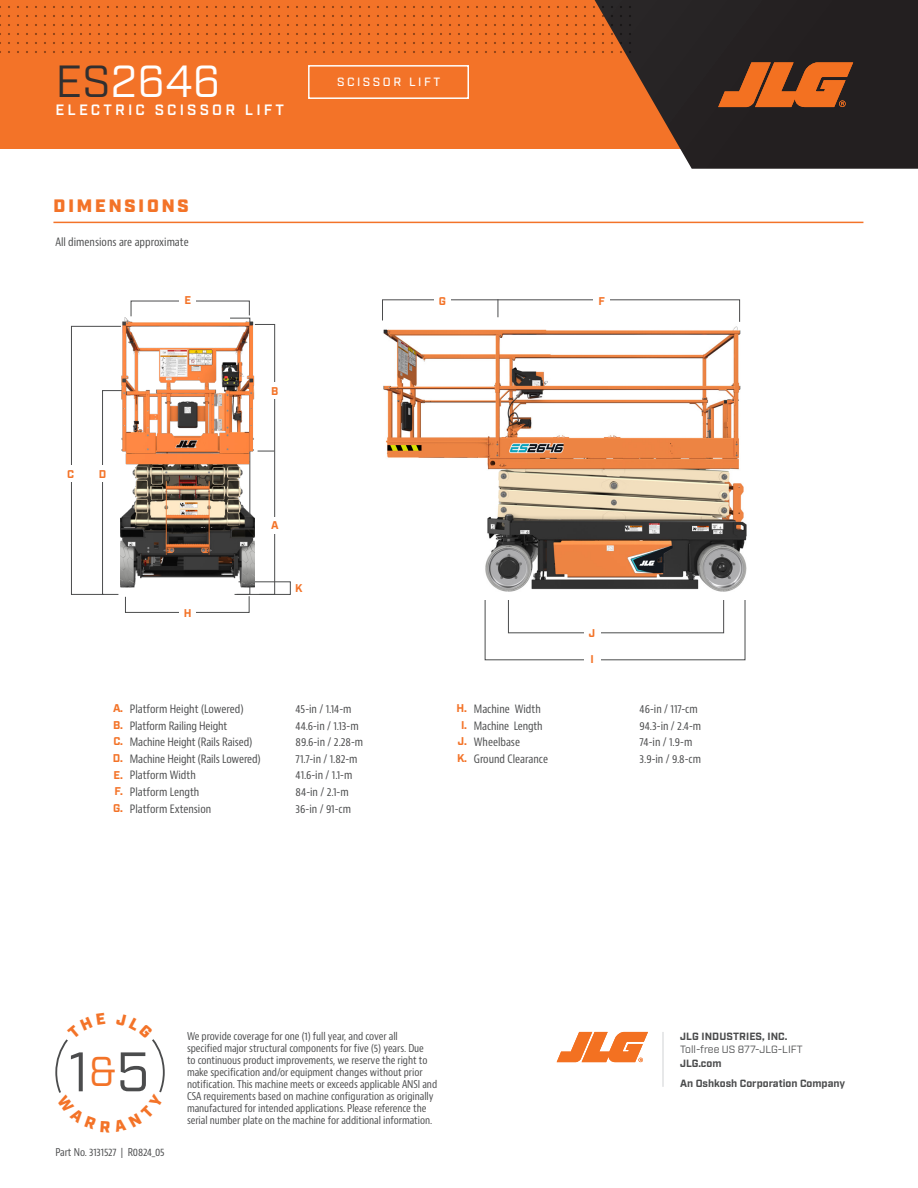
<style>
.page{position:relative;width:918px;height:1188px;background:#fff}
.page>*{position:absolute;margin:0;border:0;box-sizing:border-box;transform-origin:0 0}
.t1{font:55.5px "Industry";color:#4b4c4d}
.Product_Name{font:45px "Industry";color:#fff}
.t2{font:900 18px "Industry";letter-spacing:.16em;color:#f37328}
.Series{font:600 15px "Industry";letter-spacing:.21em;color:#fff}
.t3{font:500 12px "Industry";letter-spacing:.21em;color:#fff}
.Product_Body_Copy{font:condensed 11.25px "Bernino Sans";color:#4b4c4d}
.Product_Body_Copy-2{font:700 11.25px "Industry";color:#f37328}
.t4{font:condensed 10.5px/12px "Bernino Sans";letter-spacing:-.005em;color:#4b4c4d}
.t5{font:700 10.5px "Industry";color:#4b4c4d}
.t6{font:10.5px "Industry";color:#4b4c4d}
.s1{color:#312f30}
.s2{font-size:41.7px;color:#f37328}
</style>
<div class="page">
<div style="left:0;top:0;width:694px;height:149px;background:#f37328"></div>
<svg style="left:625px;top:0;width:293px;height:169px;background:#372c28"></svg>
<svg style="left:718px;top:62px;width:135px;height:45px;background:#af5620"></svg>
<svg style="left:557px;top:1032px;width:91px;height:30px"></svg>
<hr style="left:663px;top:1032px;width:1px;height:55px;background:#d1d2d4">
<svg style="left:0;top:0;width:632px;height:54px"></svg>
<hr style="left:53px;top:222px;width:810px;height:1px;background:#f37328">
<svg style="left:485px;top:600px;width:260px;height:60px"></svg>
<svg style="left:382px;top:299px;width:358px;height:23px"></svg>
<div style="left:434px;top:292px;width:16px;height:16px;background:#fff"></div>
<div style="left:594px;top:292px;width:16px;height:16px;background:#fff"></div>
<div style="left:584px;top:624px;width:16px;height:17px;background:#fff"></div>
<div style="left:584px;top:650px;width:16px;height:16px;background:#fff"></div>
<img style="left:383px;top:326px;width:364px;height:266px">
<svg style="left:71px;top:301px;width:220px;height:312px"></svg>
<div style="left:267px;top:382px;width:16px;height:16px;background:#fff"></div>
<div style="left:267px;top:517px;width:16px;height:16px;background:#fff"></div>
<div style="left:308px;top:65px;width:161px;height:34px;border:2px solid #fff"></div>
<svg style="left:55px;top:1039px;width:110px;height:54px"></svg>
<p class="Product_Name" style="left:56px;top:55px;width:167px"><span class="s1">ES</span>2646</p>
<p class="Series" style="left:55px;top:101px;width:230px">ELECTRIC SCISSOR LIFT</p>
<p class="t2" style="left:54px;top:195px;width:137px">DIMENSIONS</p>
<p class="Product_Body_Copy" style="left:55px;top:235px;width:135px">All dimensions are approximate</p>
<p class="Product_Body_Copy-2" style="left:67px;top:467px;width:9px">C</p>
<p class="Product_Body_Copy-2" style="left:99px;top:467px;width:9px">D</p>
<p class="Product_Body_Copy-2" style="left:185px;top:293px;width:8px">E</p>
<p class="Product_Body_Copy-2" style="left:184px;top:606px;width:9px">H</p>
<p class="Product_Body_Copy-2" style="left:246px;top:378px;width:9px">B</p>
<p class="Product_Body_Copy-2" style="left:271px;top:384px;width:9px">B</p>
<p class="Product_Body_Copy-2" style="left:271px;top:519px;width:9px">A</p>
<p class="Product_Body_Copy-2" style="left:295px;top:581px;width:9px">K</p>
<p class="t3" style="left:337px;top:75px;width:105px">SCISSOR LIFT</p>
<p class="Product_Body_Copy-2" style="left:439px;top:294px;width:9px">G</p>
<p class="Product_Body_Copy-2" style="left:599px;top:294px;width:8px">F</p>
<p class="Product_Body_Copy-2" style="left:589px;top:626px;width:8px">J</p>
<p class="Product_Body_Copy-2" style="left:590px;top:652px;width:5px">I</p>
<p class="Product_Body_Copy-2" style="left:113px;top:701px;width:12px">A.</p>
<p class="Product_Body_Copy" style="left:130px;top:702px;width:115px">Platform Height (Lowered)</p>
<p class="Product_Body_Copy" style="left:296px;top:702px;width:57px">45-in / 1.14-m</p>
<p class="Product_Body_Copy-2" style="left:113px;top:718px;width:11px">B.</p>
<p class="Product_Body_Copy" style="left:130px;top:719px;width:99px">Platform Railing Height</p>
<p class="Product_Body_Copy" style="left:296px;top:719px;width:65px">44.6-in / 1.13-m</p>
<p class="Product_Body_Copy-2" style="left:113px;top:735px;width:11px">C.</p>
<p class="Product_Body_Copy" style="left:130px;top:735px;width:124px">Machine Height (Rails Raised)</p>
<p class="Product_Body_Copy" style="left:296px;top:735px;width:69px">89.6-in / 2.28-m</p>
<p class="Product_Body_Copy-2" style="left:113px;top:751px;width:12px">D.</p>
<p class="Product_Body_Copy" style="left:130px;top:752px;width:132px">Machine Height (Rails Lowered)</p>
<p class="Product_Body_Copy" style="left:296px;top:752px;width:63px">71.7-in / 1.82-m</p>
<p class="Product_Body_Copy-2" style="left:114px;top:768px;width:11px">E.</p>
<p class="Product_Body_Copy" style="left:130px;top:768px;width:67px">Platform Width</p>
<p class="Product_Body_Copy" style="left:296px;top:768px;width:58px">41.6-in / 1.1-m</p>
<p class="Product_Body_Copy-2" style="left:114px;top:785px;width:10px">F.</p>
<p class="Product_Body_Copy" style="left:130px;top:785px;width:71px">Platform Length</p>
<p class="Product_Body_Copy" style="left:296px;top:785px;width:54px">84-in / 2.1-m</p>
<p class="Product_Body_Copy-2" style="left:113px;top:801px;width:11px">G.</p>
<p class="Product_Body_Copy" style="left:130px;top:802px;width:83px">Platform Extension</p>
<p class="Product_Body_Copy" style="left:296px;top:802px;width:57px">36-in / 91-cm</p>
<p class="Product_Body_Copy-2" style="left:456px;top:701px;width:12px">H.</p>
<p class="Product_Body_Copy" style="left:474px;top:702px;width:68px">Machine Width</p>
<p class="Product_Body_Copy" style="left:640px;top:702px;width:60px">46-in / 117-cm</p>
<p class="Product_Body_Copy-2" style="left:461px;top:718px;width:8px">I.</p>
<p class="Product_Body_Copy" style="left:474px;top:719px;width:70px">Machine Length</p>
<p class="Product_Body_Copy" style="left:640px;top:719px;width:63px">94.3-in / 2.4-m</p>
<p class="Product_Body_Copy-2" style="left:458px;top:735px;width:11px">J.</p>
<p class="Product_Body_Copy" style="left:474px;top:735px;width:48px">Wheelbase</p>
<p class="Product_Body_Copy" style="left:640px;top:735px;width:54px">74-in / 1.9-m</p>
<p class="Product_Body_Copy-2" style="left:457px;top:751px;width:12px">K.</p>
<p class="Product_Body_Copy" style="left:474px;top:752px;width:76px">Ground Clearance</p>
<p class="Product_Body_Copy" style="left:640px;top:752px;width:63px">3.9-in / 9.8-cm</p>
<p class="t1" style="left:68px;top:1039px;width:83px">1<span class="s2">&amp;</span>5</p>
<p class="t4" style="left:55px;top:1147px;width:111px">Part No. 3131527 | R0824_05</p>
<p class="t4" style="left:187px;top:1031px;width:252px">We provide coverage for one (1) full year, and cover all<br>specified major structural components for five (5) years. Due<br>to continuous product improvements, we reserve the right to make specification and/or equipment changes without prior notification. This machine meets or exceeds applicable ANSI and CSA requirements based on machine configuration as originally manufactured for intended applications. Please reference the serial number plate on the machine for additional information.</p>
<p class="t5" style="left:680px;top:1030px;width:109px">JLG INDUSTRIES, INC.</p>
<p class="t6" style="left:680px;top:1043px;width:124px">Toll-free US 877-JLG-LIFT</p>
<p class="t5" style="left:680px;top:1057px;width:43px">JLG.com</p>
<p class="t5" style="left:680px;top:1077px;width:167px">An Oshkosh Corporation Company</p>
</div>
